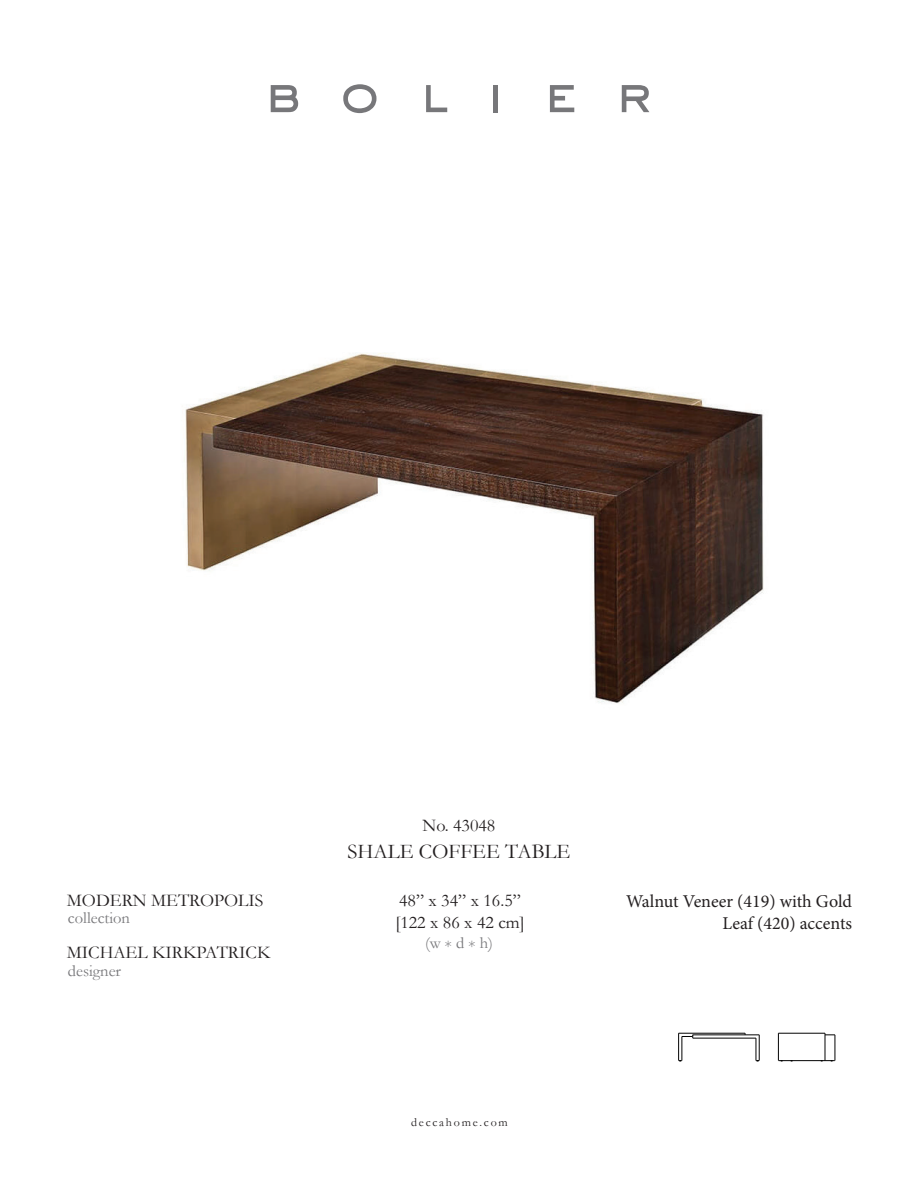
<style>
.page{position:relative;width:918px;height:1188px;background:#fff}
.page>*{position:absolute;margin:0;border:0;box-sizing:border-box;transform-origin:0 0}
.t1{font:21px "Garamond";color:#231f20}
.t2{font:18px "Garamond";color:#231f20}
.t3{font:18px/21.6px "Minion Pro";color:#231f20;text-align:right}
.t4{font:16.5px "Garamond";color:#77777a}
.t5{font:12px "Garamond";letter-spacing:.15em;color:#231f20}
</style>
<div class="page">
<svg style="left:271px;top:85px;width:27px;height:27px"></svg>
<svg style="left:343px;top:84px;width:33px;height:29px"></svg>
<svg style="left:426px;top:85px;width:21px;height:27px"></svg>
<hr style="left:493px;top:85px;width:4px;height:27px;background:#77777a">
<svg style="left:550px;top:85px;width:24px;height:27px"></svg>
<svg style="left:622px;top:85px;width:27px;height:27px"></svg>
<img style="left:184px;top:353px;width:580px;height:350px">
<hr style="left:778px;top:1033px;width:47px;height:1px;background:#030303">
<hr style="left:779px;top:1060px;width:56px;height:1px;background:#030303">
<svg style="left:678px;top:1033px;width:82px;height:29px"></svg>
<svg style="left:778px;top:1033px;width:5px;height:29px"></svg>
<svg style="left:821px;top:1033px;width:15px;height:29px"></svg>
<p class="t2" style="left:67px;top:888px;width:198px">MODERN METROPOLIS</p>
<p class="t4" style="left:68px;top:907px;width:64px">collection</p>
<p class="t2" style="left:67px;top:940px;width:205px">MICHAEL KIRKPATRICK</p>
<p class="t4" style="left:68px;top:959px;width:55px">designer</p>
<p class="t2" style="left:423px;top:813px;width:74px">No. 43048</p>
<p class="t1" style="left:348px;top:837px;width:224px">SHALE COFFEE TABLE</p>
<p class="t2" style="left:399px;top:888px;width:123px">48” x 34” x 16.5”</p>
<p class="t2" style="left:395px;top:911px;width:131px">[122 x 86 x 42 cm]</p>
<p class="t4" style="left:425px;top:932px;width:69px">(w * d * h)</p>
<p class="t3" style="left:626px;top:891px;width:228px">Walnut Veneer (419) with Gold<br>Leaf (420) accents</p>
<p class="t5" style="left:411px;top:1114px;width:98px">deccahome.com</p>
</div>
